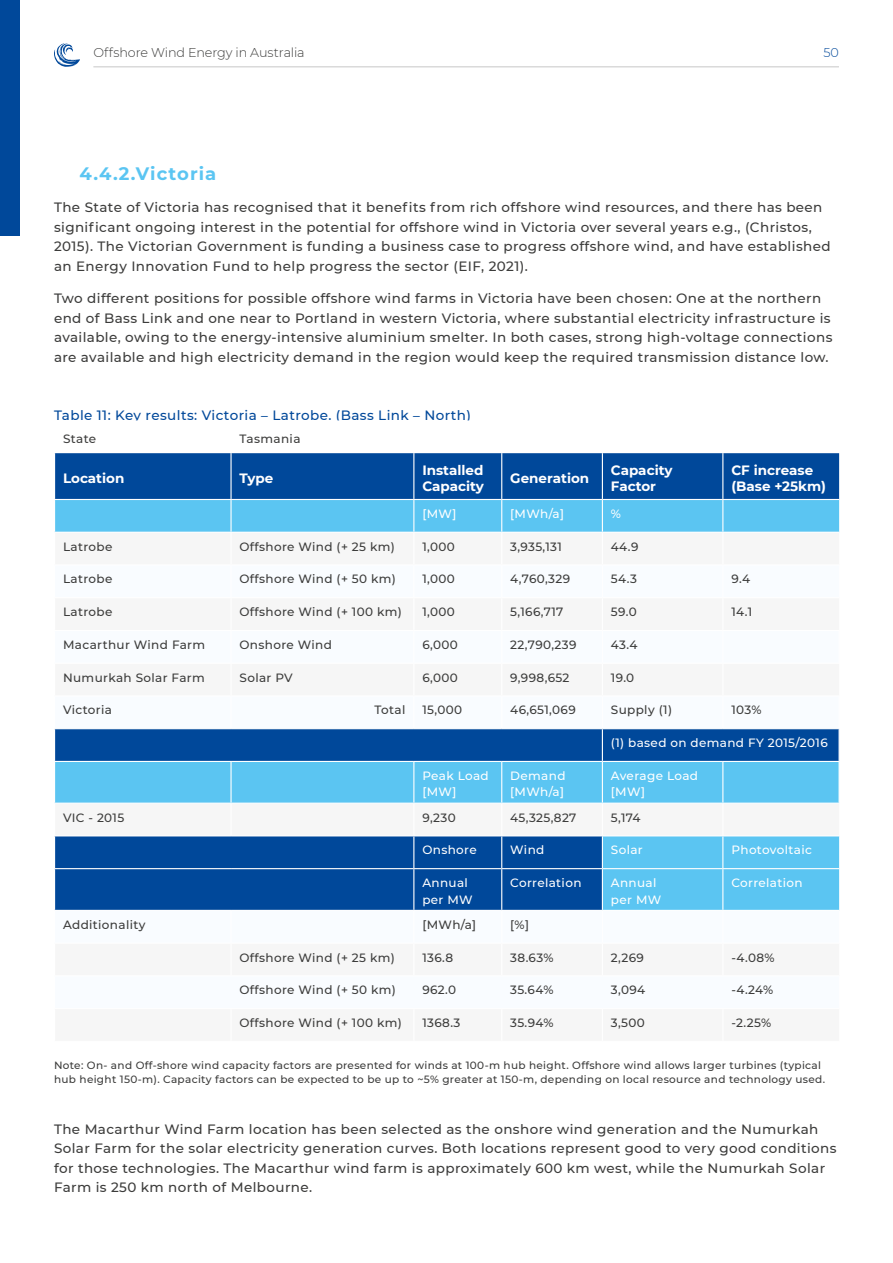
<style>
.page{position:relative;width:893px;height:1263px;background:#fff}
.page>*{position:absolute;margin:0;border:0;box-sizing:border-box;transform-origin:0 0}
.t1{font:700 18px "Montserrat";letter-spacing:.06em;color:#5bc5f2}
.t2{font:500 13.5px/19.5px "Montserrat";letter-spacing:.03em;color:#3c3c3b}
.t3{font:700 13.5px/16.2px "Montserrat";color:#fff}
.t4{font:500 13.5px "Montserrat";letter-spacing:.03em;color:#00489a}
.t5{font:300 12.75px "Montserrat";letter-spacing:-.005em;color:#3c3c3b}
.t6{font:300 12.75px "Montserrat";color:#00489a}
.t7{font:500 12px "Montserrat";letter-spacing:.03em;color:#3c3c3b}
.t8{font:500 12px/16.5px "Montserrat";letter-spacing:.03em;color:#fff}
.t9{font:500 10.5px/13.5px "Montserrat";letter-spacing:.03em;color:#3c3c3b}
</style>
<div class="page">
<hr style="left:93px;top:66px;width:746px;height:2px;background:#dadada">
<svg style="left:54px;top:43px;width:26px;height:24px"></svg>
<div style="left:0;top:0;width:20px;height:236px;background:#00489a"></div>
<div style="left:55px;top:453px;width:784px;height:46px;background:#00489a"></div>
<div style="left:55px;top:500px;width:784px;height:32px;background:#5bc5f2"></div>
<svg style="left:55px;top:836px;width:784px;height:74px;background:#1e6fb5"></svg>
<svg style="left:55px;top:729px;width:783px;height:74px;background:#358fcb"></svg>
<hr style="left:230px;top:453px;width:2px;height:46px;background:#fff">
<hr style="left:413px;top:453px;width:1px;height:46px;background:#fff">
<hr style="left:501px;top:453px;width:1px;height:46px;background:#fff">
<hr style="left:602px;top:453px;width:1px;height:46px;background:#fff">
<hr style="left:722px;top:453px;width:1px;height:46px;background:#fff">
<hr style="left:230px;top:500px;width:2px;height:32px;background:#fff">
<hr style="left:413px;top:500px;width:1px;height:32px;background:#fff">
<hr style="left:501px;top:500px;width:1px;height:32px;background:#fff">
<hr style="left:602px;top:500px;width:1px;height:32px;background:#fff">
<hr style="left:722px;top:500px;width:1px;height:32px;background:#fff">
<hr style="left:413px;top:836px;width:1px;height:32px;background:#fff">
<hr style="left:501px;top:836px;width:1px;height:32px;background:#fff">
<hr style="left:602px;top:836px;width:1px;height:32px;background:#fff">
<hr style="left:722px;top:836px;width:1px;height:32px;background:#fff">
<hr style="left:54px;top:868px;width:177px;height:1px;background:#fff">
<hr style="left:231px;top:868px;width:183px;height:1px;background:#fff">
<hr style="left:414px;top:868px;width:88px;height:1px;background:#fff">
<hr style="left:413px;top:869px;width:1px;height:41px;background:#fff">
<hr style="left:502px;top:868px;width:100px;height:1px;background:#fff">
<hr style="left:501px;top:869px;width:1px;height:41px;background:#fff">
<hr style="left:602px;top:868px;width:121px;height:1px;background:#fff">
<hr style="left:602px;top:869px;width:1px;height:41px;background:#fff">
<hr style="left:723px;top:868px;width:116px;height:1px;background:#fff">
<hr style="left:722px;top:869px;width:1px;height:41px;background:#fff">
<hr style="left:602px;top:729px;width:1px;height:32px;background:#fff">
<hr style="left:54px;top:761px;width:177px;height:1px;background:#fff">
<hr style="left:231px;top:761px;width:183px;height:1px;background:#fff">
<hr style="left:230px;top:762px;width:2px;height:41px;background:#fff">
<hr style="left:414px;top:761px;width:88px;height:1px;background:#fff">
<hr style="left:413px;top:762px;width:1px;height:41px;background:#fff">
<hr style="left:502px;top:761px;width:100px;height:1px;background:#fff">
<hr style="left:501px;top:762px;width:1px;height:41px;background:#fff">
<hr style="left:602px;top:761px;width:121px;height:1px;background:#fff">
<hr style="left:602px;top:762px;width:1px;height:41px;background:#fff">
<hr style="left:723px;top:761px;width:117px;height:1px;background:#fff">
<hr style="left:722px;top:762px;width:1px;height:41px;background:#fff">
<p class="t5" style="left:93px;top:43px;width:213px">Offshore Wind Energy in Australia</p>
<p class="t6" style="left:823px;top:43px;width:17px">50</p>
<h1 class="t1" style="left:80px;top:161px;width:138px">4.4.2.Victoria</h1>
<p class="t2" style="left:54px;top:197px;width:778px">The State of Victoria has recognised that it benefits from rich offshore wind resources, and there has been significant ongoing interest in the potential for offshore wind in Victoria over several years e.g., (Christos, 2015). The Victorian Government is funding a business case to progress offshore wind, and have established an Energy Innovation Fund to help progress the sector (EIF, 2021).</p>
<p class="t2" style="left:54px;top:288px;width:780px">Two different positions for possible offshore wind farms in Victoria have been chosen: One at the northern end of Bass Link and one near to Portland in western Victoria, where substantial electricity infrastructure is available, owing to the energy-intensive aluminium smelter. In both cases, strong high-voltage connections are available and high electricity demand in the region would keep the required transmission distance low.</p>
<p class="t4" style="left:54px;top:406px;width:419px">Table 11: Key results: Victoria – Latrobe. (Bass Link – North)</p>
<p class="t7" style="left:63px;top:430px;width:35px">State</p>
<p class="t7" style="left:240px;top:430px;width:62px">Tasmania</p>
<p class="t3" style="left:63px;top:469px;width:63px">Location</p>
<p class="t3" style="left:240px;top:469px;width:35px">Type</p>
<p class="t3" style="left:422px;top:461px;width:63px">Installed<br>Capacity</p>
<p class="t3" style="left:510px;top:469px;width:81px">Generation</p>
<p class="t3" style="left:611px;top:461px;width:63px">Capacity<br>Factor</p>
<p class="t3" style="left:731px;top:461px;width:96px">CF increase (Base +25km)</p>
<p class="t8" style="left:422px;top:505px;width:36px">[MW]</p>
<p class="t8" style="left:510px;top:505px;width:55px">[MWh/a]</p>
<p class="t8" style="left:611px;top:505px;width:12px">%</p>
<p class="t7" style="left:63px;top:538px;width:51px">Latrobe</p>
<p class="t7" style="left:240px;top:538px;width:157px">Offshore Wind (+ 25 km)</p>
<p class="t7" style="left:422px;top:538px;width:34px">1,000</p>
<p class="t7" style="left:510px;top:538px;width:53px">3,935,131</p>
<p class="t7" style="left:611px;top:538px;width:29px">44.9</p>
<p class="t7" style="left:63px;top:571px;width:51px">Latrobe</p>
<p class="t7" style="left:240px;top:571px;width:158px">Offshore Wind (+ 50 km)</p>
<p class="t7" style="left:422px;top:571px;width:34px">1,000</p>
<p class="t7" style="left:510px;top:571px;width:61px">4,760,329</p>
<p class="t7" style="left:611px;top:571px;width:27px">54.3</p>
<p class="t7" style="left:731px;top:571px;width:20px">9.4</p>
<p class="t7" style="left:63px;top:603px;width:51px">Latrobe</p>
<p class="t7" style="left:240px;top:603px;width:164px">Offshore Wind (+ 100 km)</p>
<p class="t7" style="left:422px;top:603px;width:34px">1,000</p>
<p class="t7" style="left:510px;top:603px;width:55px">5,166,717</p>
<p class="t7" style="left:611px;top:603px;width:27px">59.0</p>
<p class="t7" style="left:731px;top:603px;width:22px">14.1</p>
<p class="t7" style="left:63px;top:636px;width:144px">Macarthur Wind Farm</p>
<p class="t7" style="left:240px;top:636px;width:94px">Onshore Wind</p>
<p class="t7" style="left:422px;top:636px;width:37px">6,000</p>
<p class="t7" style="left:510px;top:636px;width:68px">22,790,239</p>
<p class="t7" style="left:611px;top:636px;width:28px">43.4</p>
<p class="t7" style="left:63px;top:669px;width:143px">Numurkah Solar Farm</p>
<p class="t7" style="left:240px;top:669px;width:55px">Solar PV</p>
<p class="t7" style="left:422px;top:669px;width:37px">6,000</p>
<p class="t7" style="left:510px;top:669px;width:61px">9,998,652</p>
<p class="t7" style="left:611px;top:669px;width:25px">19.0</p>
<p class="t7" style="left:63px;top:702px;width:50px">Victoria</p>
<p class="t7" style="left:374px;top:702px;width:32px">Total</p>
<p class="t7" style="left:422px;top:702px;width:41px">15,000</p>
<p class="t7" style="left:510px;top:702px;width:67px">46,651,069</p>
<p class="t7" style="left:611px;top:702px;width:63px">Supply (1)</p>
<p class="t7" style="left:731px;top:702px;width:32px">103%</p>
<p class="t8" style="left:611px;top:734px;width:218px">(1) based on demand FY 2015/2016</p>
<p class="t8" style="left:422px;top:767px;width:68px">Peak Load [MW]</p>
<p class="t8" style="left:510px;top:767px;width:57px">Demand [MWh/a]</p>
<p class="t8" style="left:611px;top:767px;width:89px">Average Load [MW]</p>
<p class="t7" style="left:63px;top:809px;width:63px">VIC - 2015</p>
<p class="t7" style="left:422px;top:809px;width:35px">9,230</p>
<p class="t7" style="left:510px;top:809px;width:68px">45,325,827</p>
<p class="t7" style="left:611px;top:809px;width:31px">5,174</p>
<p class="t8" style="left:422px;top:841px;width:56px">Onshore</p>
<p class="t8" style="left:510px;top:841px;width:36px">Wind</p>
<p class="t8" style="left:611px;top:841px;width:33px">Solar</p>
<p class="t8" style="left:731px;top:841px;width:82px">Photovoltaic</p>
<p class="t8" style="left:422px;top:874px;width:52px">Annual per MW</p>
<p class="t8" style="left:510px;top:874px;width:73px">Correlation</p>
<p class="t8" style="left:611px;top:874px;width:52px">Annual per MW</p>
<p class="t8" style="left:731px;top:874px;width:73px">Correlation</p>
<p class="t7" style="left:63px;top:916px;width:84px">Additionality</p>
<p class="t7" style="left:422px;top:916px;width:55px">[MWh/a]</p>
<p class="t7" style="left:510px;top:916px;width:20px">[%]</p>
<p class="t7" style="left:240px;top:949px;width:157px">Offshore Wind (+ 25 km)</p>
<p class="t7" style="left:422px;top:949px;width:32px">136.8</p>
<p class="t7" style="left:510px;top:949px;width:45px">38.63%</p>
<p class="t7" style="left:611px;top:949px;width:34px">2,269</p>
<p class="t7" style="left:731px;top:949px;width:45px">-4.08%</p>
<p class="t7" style="left:240px;top:981px;width:158px">Offshore Wind (+ 50 km)</p>
<p class="t7" style="left:422px;top:981px;width:35px">962.0</p>
<p class="t7" style="left:510px;top:981px;width:45px">35.64%</p>
<p class="t7" style="left:611px;top:981px;width:36px">3,094</p>
<p class="t7" style="left:731px;top:981px;width:44px">-4.24%</p>
<p class="t7" style="left:240px;top:1014px;width:164px">Offshore Wind (+ 100 km)</p>
<p class="t7" style="left:422px;top:1014px;width:40px">1368.3</p>
<p class="t7" style="left:510px;top:1014px;width:45px">35.94%</p>
<p class="t7" style="left:611px;top:1014px;width:35px">3,500</p>
<p class="t7" style="left:731px;top:1014px;width:41px">-2.25%</p>
<p class="t9" style="left:54px;top:1058px;width:773px">Note: On- and Off-shore wind capacity factors are presented for winds at 100-m hub height. Offshore wind allows larger turbines (typical hub height 150-m). Capacity factors can be expected to be up to ~5% greater at 150-m, depending on local resource and technology used.</p>
<p class="t2" style="left:54px;top:1119px;width:784px">The Macarthur Wind Farm location has been selected as the onshore wind generation and the Numurkah Solar Farm for the solar electricity generation curves. Both locations represent good to very good conditions for those technologies. The Macarthur wind farm is approximately 600 km west, while the Numurkah Solar Farm is 250 km north of Melbourne.</p>
</div>
